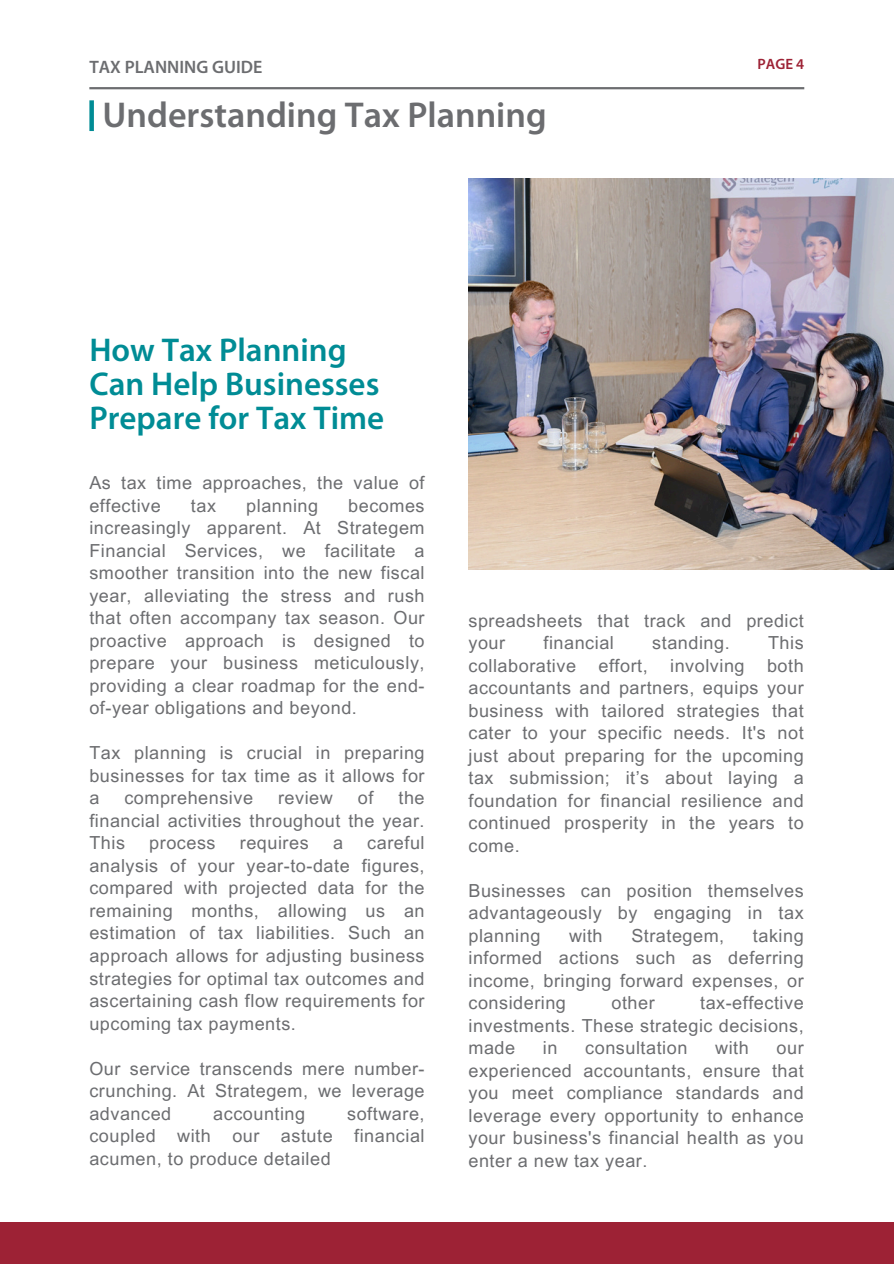
<style>
.page{position:relative;width:894px;height:1264px;background:#fff}
.page>*{position:absolute;margin:0;border:0;box-sizing:border-box;transform-origin:0 0}
.t1{font:600 36px "Myriad Pro";color:#6c6d70}
.t2{font:600 33px/33.8px "Myriad Pro";color:#008c95}
.t3{font:18px/22.5px "Arial MT Pro";letter-spacing:.03em;color:#6c6d70;text-align:justify}
.t4{font:600 18px "Myriad Pro";color:#6c6d70}
.t5{font:600 15px "Myriad Pro";color:#9d2235}
</style>
<div class="page">
<img style="left:468px;top:179px;width:425px;height:390px">
<hr style="left:89px;top:87px;width:715px;height:2px;background:#6c6d70">
<div style="left:89px;top:100px;width:5px;height:31px;background:#008c95"></div>
<div style="left:0;top:1221px;width:893px;height:42px;background:#9d2235"></div>
<h3 class="t4" style="left:89px;top:59px;width:174px">TAX PLANNING GUIDE</h3>
<p class="t5" style="left:757px;top:57px;width:48px">PAGE 4</p>
<h3 class="t1" style="left:102px;top:100px;width:445px">Understanding Tax Planning</h3>
<h3 class="t2" style="left:89px;top:336px;width:296px">How Tax Planning<br>Can Help Businesses<br>Prepare for Tax Time</h3>
<h2 class="t3" style="left:89px;top:474px;width:336px">As tax time approaches, the value of effective</h2>
<h2 class="t3" style="left:89px;top:496px;width:336px;text-indent:259px">becomes increasingly apparent. At Strategem Financial Services, we facilitate a smoother transition into the new fiscal year, alleviating the stress and rush that often accompany tax season. Our proactive approach is designed to prepare your business meticulously, providing a clear roadmap for the end&shy;of-year obligations and beyond.</h2>
<p class="t3" style="left:89px;top:744px;width:336px">Tax planning is crucial in preparing businesses for tax time as it allows for a</p>
<h2 class="t3" style="left:191px;top:496px;width:27px">tax</h2>
<h2 class="t3" style="left:246px;top:496px;width:73px">planning</h2>
<p class="t3" style="left:124px;top:789px;width:130px">comprehensive</p>
<p class="t3" style="left:278px;top:789px;width:56px">review</p>
<p class="t3" style="left:358px;top:789px;width:17px">of</p>
<p class="t3" style="left:89px;top:789px;width:336px;text-indent:309px">the financial activities throughout the year.<br>This</p>
<p class="t3" style="left:89px;top:834px;width:336px;text-indent:278px">careful analysis of your year-to-date figures, compared with projected data for the remaining months, allowing us an estimation of tax liabilities. Such an approach allows for adjusting business strategies for optimal tax outcomes and ascertaining cash flow requirements for upcoming tax payments.</p>
<h1 class="t3" style="left:89px;top:1059px;width:336px">Our service transcends mere number&shy;crunching. At Strategem, we leverage advanced</h1>
<p class="t3" style="left:149px;top:834px;width:68px">process</p>
<p class="t3" style="left:240px;top:834px;width:70px">requires</p>
<p class="t3" style="left:333px;top:834px;width:12px">a</p>
<h1 class="t3" style="left:89px;top:1104px;width:336px;text-indent:258px">software, coupled with our astute financial acumen, to produce detailed</h1>
<h1 class="t3" style="left:213px;top:1104px;width:93px">accounting</h1>
<h1 class="t3" style="left:468px;top:611px;width:336px">spreadsheets that track and predict your</h1>
<h1 class="t3" style="left:543px;top:633px;width:72px">financial</h1>
<h1 class="t3" style="left:652px;top:633px;width:79px">standing.</h1>
<h1 class="t3" style="left:468px;top:633px;width:336px;text-indent:299px">This collaborative effort, involving both accountants and partners, equips your business with tailored strategies that cater to your specific needs. It's not just about preparing for the upcoming tax submission; it’s about laying a foundation for financial resilience and continued prosperity in the years to come.</h1>
<h3 class="t3" style="left:468px;top:881px;width:336px">Businesses can position themselves advantageously by engaging in tax planning</h3>
<h3 class="t3" style="left:569px;top:926px;width:35px">with</h3>
<h3 class="t3" style="left:631px;top:926px;width:94px">Strategem,</h3>
<h3 class="t3" style="left:468px;top:926px;width:336px;text-indent:284px">taking informed actions such as deferring income, bringing forward expenses, or considering</h3>
<h3 class="t3" style="left:468px;top:993px;width:336px;text-indent:231px">tax-effective investments. These strategic decisions, made</h3>
<h3 class="t3" style="left:611px;top:993px;width:45px">other</h3>
<h3 class="t3" style="left:543px;top:1038px;width:16px">in</h3>
<h3 class="t3" style="left:585px;top:1038px;width:103px">consultation</h3>
<h3 class="t3" style="left:715px;top:1038px;width:35px">with</h3>
<h3 class="t3" style="left:468px;top:1038px;width:336px;text-indent:308px">our experienced accountants, ensure that you meet compliance standards and leverage every opportunity to enhance your business's financial health as you enter a new tax year.</h3>
</div>
